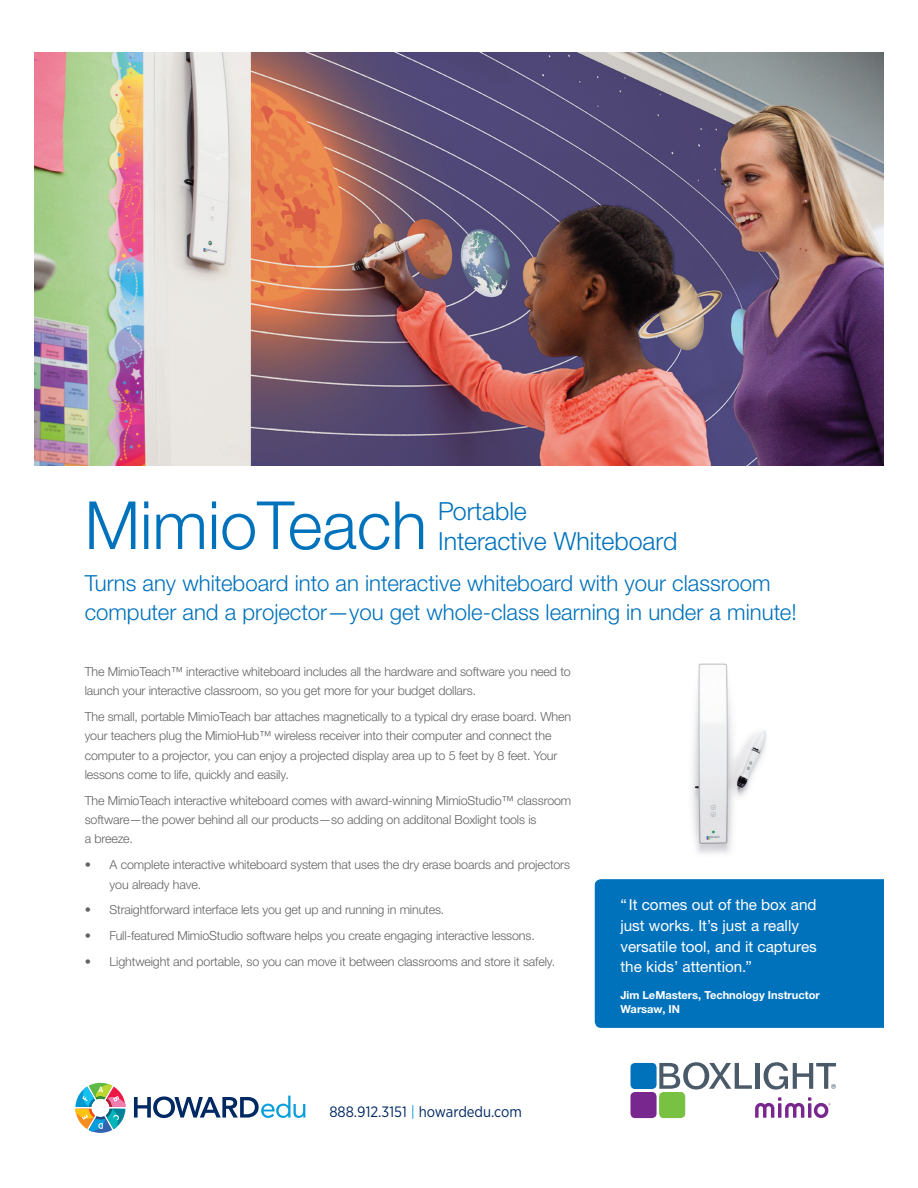
<style>
.page{position:relative;width:918px;height:1188px;background:#fff}
.page>*{position:absolute;margin:0;border:0;box-sizing:border-box;transform-origin:0 0}
.t1{font:300 66.6px "Helvetica Neue LTW1 G";color:#0072bc}
.t2{font:300 24.9px/30px "Helvetica Neue LTW1 G";color:#0072bc}
.t3{font:300 22.2px/29.1px "Helvetica Neue LTW1 G";color:#0072bc}
.t4{font:15.3px/20.9px "Helvetica Neue LTW1 G";color:#fff}
.t5{font:15px "Gotham Narrow";color:#002964}
.t6{font:300 12.45px/19.4px "Helvetica Neue LTW1 G";letter-spacing:-.01em;color:#636366}
.t7{font:700 11.1px/13.8px "Helvetica Neue LTW1 G";color:#fff}
.s1{color:#069edb}
</style>
<div class="page">
<img style="left:35px;top:53px;width:848px;height:413px">
<img style="left:692px;top:663px;width:74px;height:191px">
<svg style="left:659px;top:1062px;width:93px;height:28px"></svg>
<hr style="left:755px;top:1063px;width:4px;height:26px;background:#4a5a68">
<svg style="left:764px;top:1062px;width:72px;height:28px"></svg>
<div style="left:630px;top:1063px;width:27px;height:26px;background:#0072bc;border-radius:5px"></div>
<div style="left:630px;top:1092px;width:27px;height:26px;background:#77278d;border-radius:5px"></div>
<div style="left:659px;top:1092px;width:26px;height:26px;background:#79c142;border-radius:5px"></div>
<svg style="left:755px;top:1097px;width:75px;height:21px"></svg>
<div style="left:595px;top:879px;width:288px;height:149px;background:#0072bc"></div>
<svg style="left:134px;top:1096px;width:171px;height:22px"></svg>
<svg style="left:75px;top:1083px;width:50px;height:50px"></svg>
<h1 class="t1" style="left:85px;top:485px;width:344px">MimioTeach</h1>
<h3 class="t3" style="left:85px;top:568px;width:714px">Turns any whiteboard into an interactive whiteboard with your classroom computer and a projector—you get whole-class learning in under a minute!</h3>
<h2 class="t2" style="left:438px;top:496px;width:241px">Portable<br>Interactive Whiteboard</h2>
<p class="t6" style="left:85px;top:662px;width:487px">The MimioTeach™ interactive whiteboard includes all the hardware and software you need to launch your interactive classroom, so you get more for your budget dollars.</p>
<p class="t6" style="left:85px;top:707px;width:488px">The small, portable MimioTeach bar attaches magnetically to a typical dry erase board. When your teachers plug the MimioHub™ wireless receiver into their computer and connect the computer to a projector, you can enjoy a projected display area up to 5 feet by 8 feet. Your lessons come to life, quickly and easily.</p>
<p class="t6" style="left:85px;top:790px;width:488px">The MimioTeach interactive whiteboard comes with award-winning MimioStudio™ classroom software—the power behind all our products—so adding on additonal Boxlight tools is<br>a breeze.</p>
<p class="t6" style="left:110px;top:855px;width:462px;text-indent:-25px">• A complete interactive whiteboard system that uses the dry erase boards and projectors you already have.</p>
<p class="t6" style="left:85px;top:900px;width:361px">• Straightforward interface lets you get up and running in minutes.</p>
<p class="t6" style="left:85px;top:926px;width:452px">• Full-featured MimioStudio software helps you create engaging interactive lessons.</p>
<p class="t6" style="left:85px;top:951px;width:472px">• Lightweight and portable, so you can move it between classrooms and store it safely.</p>
<p class="t5" style="left:329px;top:1102px;width:194px">888.912.3151 <span class="s1">|</span> howardedu.com</p>
<p class="t4" style="left:620px;top:894px;width:198px">“ It comes out of the box and just works. It’s just a really versatile tool, and it captures the kids’ attention.”</p>
<p class="t7" style="left:620px;top:988px;width:201px">Jim LeMasters, Technology Instructor<br>Warsaw, IN</p>
</div>
